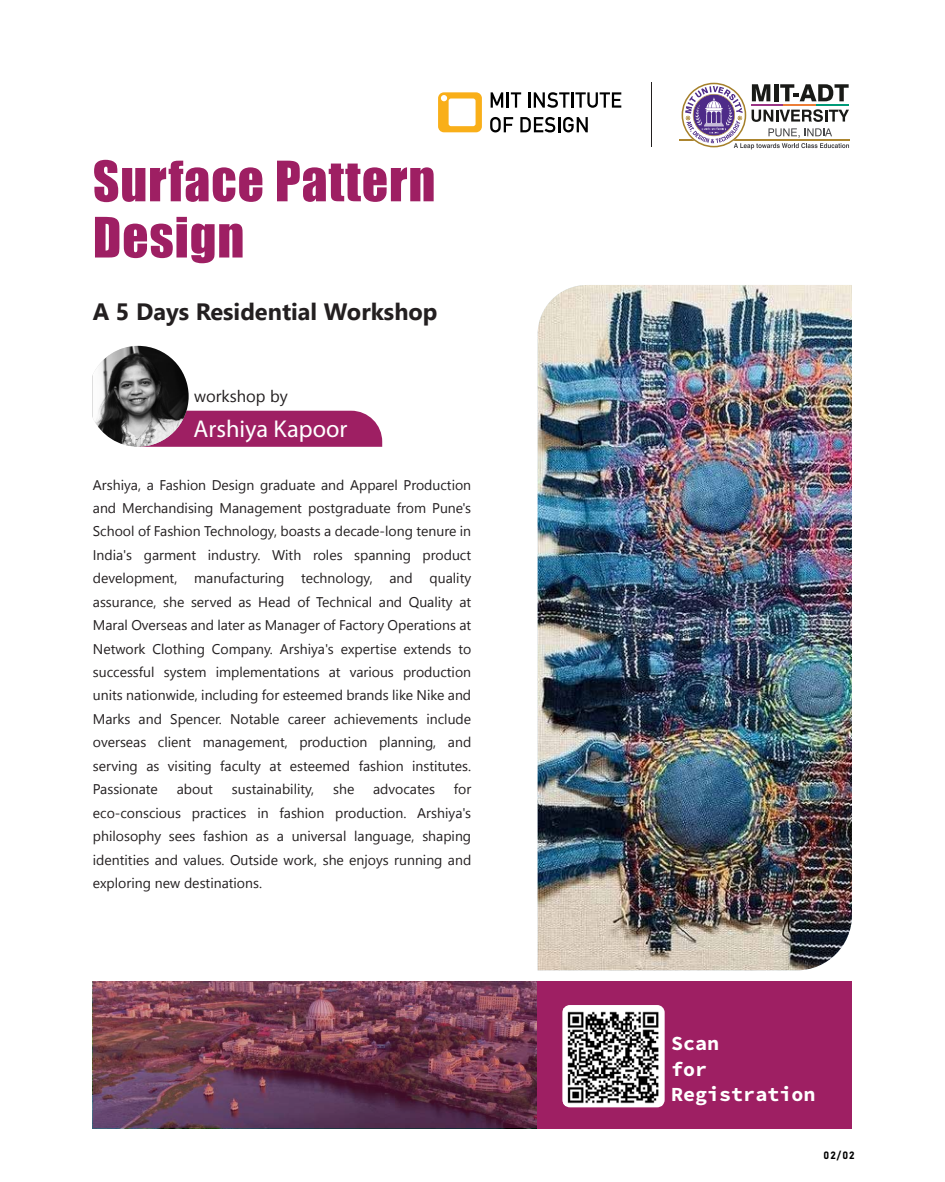
<style>
.page{position:relative;width:945px;height:1182px;background:#fff}
.page>*{position:absolute;margin:0;border:0;box-sizing:border-box;transform-origin:0 0}
.t1{font:51.36px/56.2px "Impact";letter-spacing:.02em;color:#9e1f63}
.t2{font:24.41px "Myriad Pro";color:#fff}
.t3{font:700 23.62px "Nirmala UI";color:#231f20}
.t4{font:20.04px/25.4px "Source Code Variable";color:#fff}
.t5{font:16.54px "Nirmala UI";color:#231f20}
.t6{font:14px/23.4px "Nirmala UI";color:#231f20;text-align:justify}
.t7{font:10.5px "Bahnschrift";color:#000}
</style>
<div class="page">
<img style="left:93px;top:981px;width:445px;height:146px">
<svg style="left:131px;top:410px;width:251px;height:37px;background:#a32b6b"></svg>
<img style="left:93px;top:346px;width:96px;height:100px">
<div style="left:538px;top:981px;width:314px;height:146px;background:#9e1f63"></div>
<img style="left:538px;top:285px;width:314px;height:685px">
<div style="left:562px;top:1004px;width:103px;height:103px;background:#fff;border-radius:8px"></div>
<img style="left:563px;top:1007px;width:100px;height:98px">
<hr style="left:651px;top:83px;width:1px;height:64px;background:#221f1f">
<svg style="left:438px;top:92px;width:44px;height:40px"></svg>
<svg style="left:491px;top:92px;width:30px;height:16px"></svg>
<svg style="left:528px;top:92px;width:93px;height:16px"></svg>
<svg style="left:490px;top:117px;width:23px;height:15px"></svg>
<svg style="left:520px;top:117px;width:68px;height:15px"></svg>
<hr style="left:679px;top:139px;width:171px;height:1px;background:#ac852e">
<svg style="left:682px;top:83px;width:167px;height:66px"></svg>
<h1 class="t1" style="left:93px;top:152px;width:344px">Surface Pattern<br>Design</h1>
<h3 class="t3" style="left:93px;top:292px;width:346px">A 5 Days Residential Workshop</h3>
<p class="t5" style="left:194px;top:383px;width:95px">workshop by</p>
<h2 class="t2" style="left:194px;top:414px;width:156px">Arshiya Kapoor</h2>
<p class="t6" style="left:93px;top:472px;width:380px">Arshiya, a Fashion Design graduate and Apparel Production and Merchandising Management postgraduate from Pune's School of Fashion Technology, boasts a decade-long tenure in India's garment industry. With roles spanning product development, manufacturing technology, and quality assurance, she served as Head of Technical and Quality at Maral Overseas and later as Manager of Factory Operations at Network Clothing Company. Arshiya's expertise extends to successful system implementations at various production units nationwide, including for esteemed brands like Nike and Marks and Spencer. Notable career achievements include overseas client management, production planning, and serving as visiting faculty at esteemed fashion institutes.<br>Passionate</p>
<p class="t6" style="left:93px;top:776px;width:380px;text-indent:361px">for eco-conscious practices in fashion production. Arshiya's philosophy sees fashion as a universal language, shaping identities and values. Outside work, she enjoys running and exploring new destinations.</p>
<p class="t6" style="left:177px;top:776px;width:38px">about</p>
<p class="t6" style="left:232px;top:776px;width:84px">sustainability,</p>
<p class="t6" style="left:333px;top:776px;width:23px">she</p>
<p class="t6" style="left:373px;top:776px;width:63px">advocates</p>
<h3 class="t4" style="left:671px;top:1031px;width:146px">Scan<br>for<br>Registration</h3>
<p class="t7" style="left:824px;top:1147px;width:33px">02/02</p>
</div>
